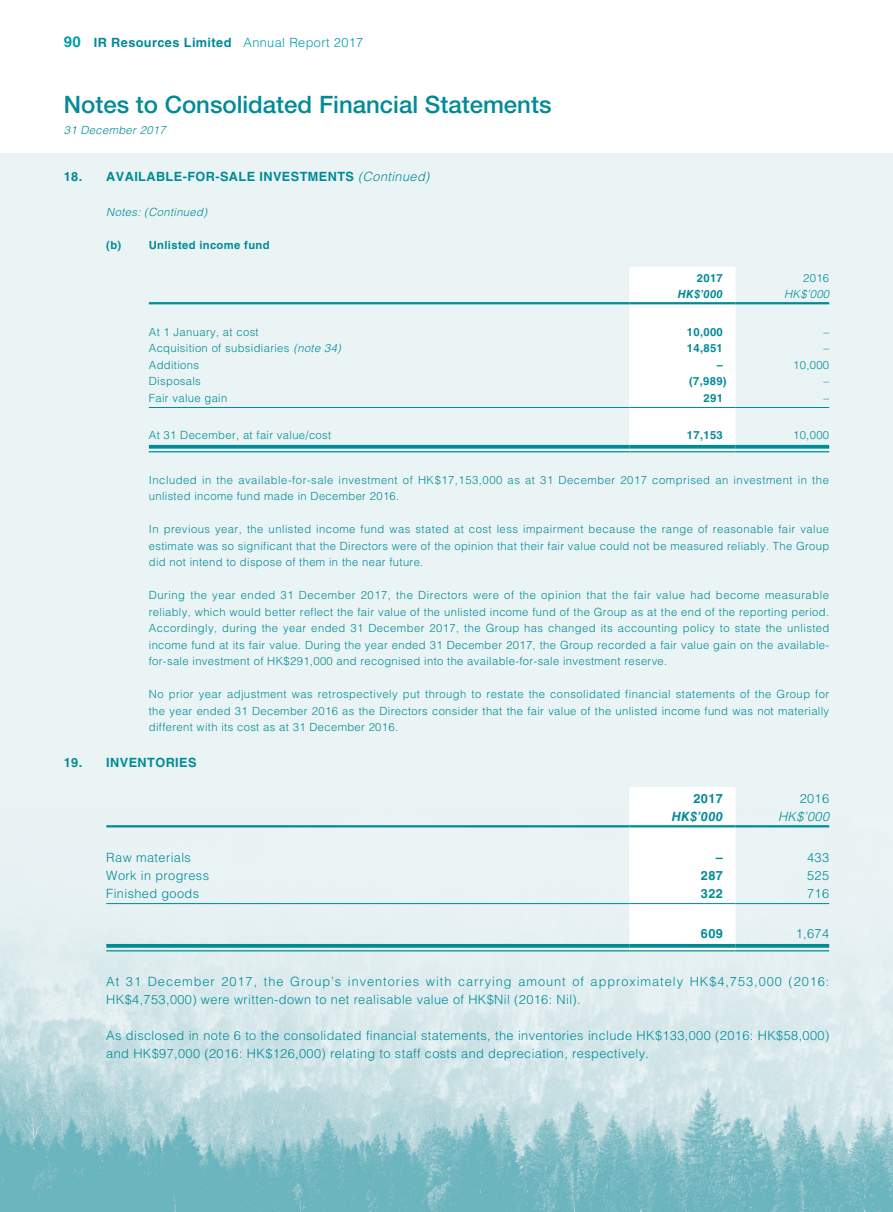
<style>
.page{position:relative;width:893px;height:1212px;background:#fff}
.page>*{position:absolute;margin:0;border:0;box-sizing:border-box;transform-origin:0 0}
.t1{font:500 24px "Helvetica Neue LT Std";color:#008b97}
.t2{font:300 12.75px/18px "Helvetica LT Std";letter-spacing:.03em;color:#008b97}
.t3{font:300 12.75px/18px "Helvetica LT Std";letter-spacing:.075em;color:#008b97}
.t4{font:700 12.75px "Helvetica LT Std";letter-spacing:.03em;color:#008b97}
.t5{font:italic 700 12.75px "Helvetica LT Std";color:#008b97}
.t6{font:italic 300 12.75px "Helvetica LT Std";color:#008b97}
.t7{font:300 11.25px/16.5px "Helvetica LT Std";letter-spacing:.03em;color:#008b97;text-align:justify}
.t8{font:700 11.25px "Helvetica LT Std";letter-spacing:.03em;color:#008b97}
.t9{font:italic 300 11.25px "Helvetica LT Std";letter-spacing:.03em;color:#008b97}
.t10{font:italic 700 11.25px "Helvetica LT Std";color:#008b97}
.s1{font-size:15px;color:#009ca8}
.s2{font-weight:300;color:#009ca8}
.s3{font-weight:300;font-style:italic}
.s4{font-style:italic}
</style>
<div class="page">
<div style="left:0;top:154px;width:893px;height:983px;background:#ebf4f5"></div>
<img style="left:0;top:825px;width:893px;height:387px">
<div style="left:629px;top:267px;width:107px;height:184px;background:#fff"></div>
<hr style="left:149px;top:302px;width:480px;height:2px;background:#008b97">
<hr style="left:629px;top:302px;width:107px;height:2px;background:#008b97">
<hr style="left:736px;top:302px;width:93px;height:2px;background:#008b97">
<hr style="left:149px;top:407px;width:480px;height:1px;background:#008b97">
<hr style="left:629px;top:407px;width:107px;height:1px;background:#008b97">
<hr style="left:736px;top:407px;width:93px;height:1px;background:#008b97">
<svg style="left:149px;top:445px;width:480px;height:4px;background:#14949f"></svg>
<hr style="left:149px;top:451px;width:480px;height:1px;background:#008b97">
<svg style="left:629px;top:445px;width:107px;height:4px"></svg>
<hr style="left:629px;top:451px;width:107px;height:1px;background:#008b97">
<svg style="left:736px;top:445px;width:93px;height:4px"></svg>
<hr style="left:736px;top:451px;width:93px;height:1px;background:#008b97">
<div style="left:629px;top:787px;width:107px;height:163px;background:#fff"></div>
<hr style="left:106px;top:825px;width:523px;height:2px;background:#008b97">
<hr style="left:629px;top:825px;width:107px;height:2px;background:#008b97">
<hr style="left:736px;top:825px;width:93px;height:2px;background:#008b97">
<hr style="left:106px;top:903px;width:523px;height:1px;background:#008b97">
<hr style="left:629px;top:903px;width:107px;height:1px;background:#008b97">
<hr style="left:736px;top:903px;width:93px;height:1px;background:#008b97">
<svg style="left:106px;top:944px;width:523px;height:4px;background:#10919d"></svg>
<hr style="left:106px;top:950px;width:523px;height:1px;background:#008b97">
<svg style="left:629px;top:944px;width:107px;height:4px"></svg>
<hr style="left:629px;top:950px;width:107px;height:1px;background:#008b97">
<svg style="left:736px;top:944px;width:93px;height:4px"></svg>
<hr style="left:736px;top:950px;width:93px;height:1px;background:#008b97">
<p class="t4" style="left:64px;top:35px;width:301px"><span class="s1">90</span> IR Resources Limited <span class="s2">Annual Report 2017</span></p>
<h1 class="t1" style="left:64px;top:90px;width:489px">Notes to Consolidated Financial Statements</h1>
<p class="t9" style="left:64px;top:123px;width:103px">31 December 2017</p>
<p class="t4" style="left:64px;top:169px;width:367px">18. AVAILABLE-FOR-SALE INVESTMENTS <span class="s3">(Continued)</span></p>
<p class="t9" style="left:106px;top:205px;width:102px">Notes: (Continued)</p>
<p class="t8" style="left:106px;top:238px;width:17px">(b)</p>
<p class="t8" style="left:149px;top:238px;width:122px">Unlisted income fund</p>
<p class="t8" style="left:697px;top:271px;width:28px">2017</p>
<p class="t7" style="left:803px;top:269px;width:28px">2016</p>
<p class="t10" style="left:678px;top:287px;width:47px">HK$’000</p>
<p class="t9" style="left:784px;top:287px;width:47px">HK$’000</p>
<p class="t7" style="left:149px;top:323px;width:111px">At 1 January, at cost</p>
<p class="t8" style="left:687px;top:325px;width:38px">10,000</p>
<p class="t7" style="left:824px;top:323px;width:7px">–</p>
<p class="t7" style="left:149px;top:340px;width:194px">Acquisition of subsidiaries <span class="s4">(note 34)</span></p>
<p class="t8" style="left:687px;top:341px;width:38px">14,851</p>
<p class="t7" style="left:824px;top:340px;width:7px">–</p>
<p class="t7" style="left:149px;top:356px;width:52px">Additions</p>
<p class="t8" style="left:717px;top:358px;width:8px">–</p>
<p class="t7" style="left:793px;top:356px;width:38px">10,000</p>
<p class="t7" style="left:149px;top:373px;width:54px">Disposals</p>
<p class="t8" style="left:689px;top:374px;width:39px">(7,989)</p>
<p class="t7" style="left:824px;top:373px;width:7px">–</p>
<p class="t7" style="left:149px;top:389px;width:80px">Fair value gain</p>
<p class="t8" style="left:703px;top:391px;width:21px">291</p>
<p class="t7" style="left:824px;top:389px;width:7px">–</p>
<p class="t7" style="left:149px;top:427px;width:184px">At 31 December, at fair value/cost</p>
<p class="t8" style="left:687px;top:428px;width:38px">17,153</p>
<p class="t7" style="left:793px;top:427px;width:38px">10,000</p>
<p class="t7" style="left:149px;top:471px;width:682px">Included in the available-for-sale investment of HK$17,153,000 as at 31 December 2017 comprised an investment in the unlisted income fund made in December 2016.</p>
<p class="t7" style="left:149px;top:521px;width:682px">In previous year, the unlisted income fund was stated at cost less impairment because the range of reasonable fair value estimate was so significant that the Directors were of the opinion that their fair value could not be measured reliably. The Group did not intend to dispose of them in the near future.</p>
<p class="t7" style="left:149px;top:587px;width:682px">During the year ended 31 December 2017, the Directors were of the opinion that the fair value had become measurable reliably, which would better reflect the fair value of the unlisted income fund of the Group as at the end of the reporting period.<br>Accordingly, during the year ended 31 December 2017, the Group has changed its accounting policy to state the unlisted income fund at its fair value. During the year ended 31 December 2017, the Group recorded a fair value gain on the available&shy;for-sale investment of HK$291,000 and recognised into the available-for-sale investment reserve.</p>
<p class="t7" style="left:149px;top:686px;width:682px">No prior year adjustment was retrospectively put through to restate the consolidated financial statements of the Group for the year ended 31 December 2016 as the Directors consider that the fair value of the unlisted income fund was not materially different with its cost as at 31 December 2016.</p>
<p class="t4" style="left:64px;top:755px;width:134px">19. INVENTORIES</p>
<p class="t4" style="left:693px;top:791px;width:31px">2017</p>
<p class="t2" style="left:800px;top:789px;width:31px">2016</p>
<p class="t5" style="left:672px;top:809px;width:53px">HK$’000</p>
<p class="t6" style="left:778px;top:808px;width:53px">HK$’000</p>
<p class="t2" style="left:106px;top:848px;width:86px">Raw materials</p>
<p class="t4" style="left:716px;top:849px;width:9px">–</p>
<p class="t2" style="left:807px;top:848px;width:24px">433</p>
<p class="t2" style="left:106px;top:866px;width:104px">Work in progress</p>
<p class="t4" style="left:701px;top:867px;width:24px">287</p>
<p class="t2" style="left:807px;top:866px;width:24px">525</p>
<p class="t2" style="left:106px;top:884px;width:94px">Finished goods</p>
<p class="t4" style="left:701px;top:885px;width:24px">322</p>
<p class="t2" style="left:807px;top:884px;width:24px">716</p>
<p class="t4" style="left:701px;top:926px;width:24px">609</p>
<p class="t2" style="left:796px;top:924px;width:35px">1,674</p>
<p class="t3" style="left:106px;top:972px;width:725px">At 31 December 2017, the Group’s inventories with carrying amount of approximately HK$4,753,000 (2016:<br>HK$4,753,000) were written-down to net realisable value of HK$Nil (2016: Nil).</p>
<p class="t2" style="left:106px;top:1026px;width:724px">As disclosed in note 6 to the consolidated financial statements, the inventories include HK$133,000 (2016: HK$58,000) and HK$97,000 (2016: HK$126,000) relating to staff costs and depreciation, respectively.</p>
</div>
